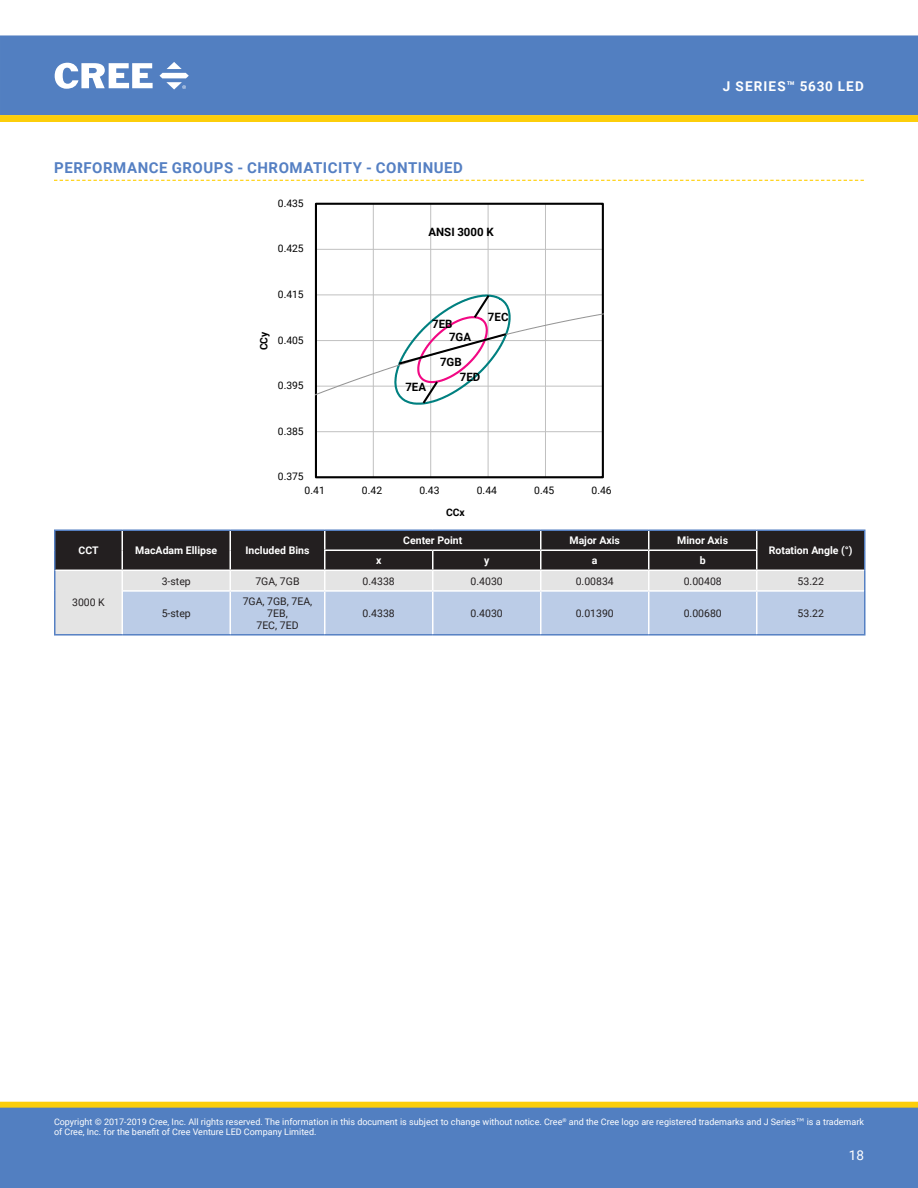
<style>
.page{position:relative;width:918px;height:1188px;background:#fff}
.page>*{position:absolute;margin:0;border:0;box-sizing:border-box;transform-origin:0 0}
.Section_heading_with{font:700 15px "Roboto";letter-spacing:.035em;color:#5580c3}
.t1{font:700 13.5px "Roboto";letter-spacing:.085em;color:#fff}
.t2{font:13.5px "Roboto";color:#fff}
.t3{font:700 11.4px/24.8px "Roboto";color:#000}
.table_text_center{font:10.5px/12px "Roboto";color:#231f20;text-align:center}
.table_heading_center{font:700 10.5px "Roboto";color:#fff}
.t4{font:10.35px "Roboto";letter-spacing:.005em;color:#000}
.t5{font:700 10.35px "Roboto";letter-spacing:-.005em;color:#000}
.t6{font:9px/10.8px "Roboto";color:#fff}
.s1{font-family:"Verdana"}
</style>
<div class="page">
<div style="left:1px;top:36px;width:916px;height:78px;background:#527fc1"></div>
<div style="left:0;top:35px;width:918px;height:80px;border:1px solid #527fc1"></div>
<svg style="left:55px;top:63px;width:98px;height:26px"></svg>
<svg style="left:159px;top:62px;width:30px;height:28px"></svg>
<div style="left:1px;top:1102px;width:916px;height:6px;background:#fcce0b"></div>
<div style="left:0;top:1102px;width:918px;height:6px;border:1px solid #fcce0b"></div>
<div style="left:0;top:1108px;width:918px;height:80px;background:#527fc1"></div>
<svg style="left:0;top:115px;width:918px;height:7px;background:#fbce0d"></svg>
<svg style="left:54px;top:180px;width:810px;height:1px"></svg>
<hr style="left:54px;top:529px;width:68px;height:2px;background:#5580c3">
<hr style="left:122px;top:529px;width:108px;height:2px;background:#5580c3">
<hr style="left:230px;top:529px;width:95px;height:2px;background:#5580c3">
<hr style="left:325px;top:529px;width:108px;height:2px;background:#5580c3">
<hr style="left:433px;top:529px;width:108px;height:2px;background:#5580c3">
<hr style="left:541px;top:529px;width:108px;height:2px;background:#5580c3">
<hr style="left:649px;top:529px;width:108px;height:2px;background:#5580c3">
<hr style="left:757px;top:529px;width:109px;height:2px;background:#5580c3">
<hr style="left:54px;top:634px;width:68px;height:2px;background:#5580c3">
<hr style="left:122px;top:634px;width:108px;height:2px;background:#5580c3">
<hr style="left:230px;top:634px;width:95px;height:2px;background:#5580c3">
<hr style="left:325px;top:634px;width:108px;height:2px;background:#5580c3">
<hr style="left:433px;top:634px;width:108px;height:2px;background:#5580c3">
<hr style="left:541px;top:634px;width:108px;height:2px;background:#5580c3">
<hr style="left:649px;top:634px;width:108px;height:2px;background:#5580c3">
<hr style="left:757px;top:634px;width:109px;height:2px;background:#5580c3">
<svg style="left:54px;top:530px;width:812px;height:105px;background:#8c929e"></svg>
<hr style="left:122px;top:591px;width:1px;height:43px;background:#fff">
<hr style="left:230px;top:592px;width:1px;height:42px;background:#fff">
<hr style="left:324px;top:592px;width:2px;height:42px;background:#fff">
<hr style="left:432px;top:592px;width:2px;height:42px;background:#fff">
<hr style="left:540px;top:592px;width:2px;height:42px;background:#fff">
<hr style="left:648px;top:592px;width:2px;height:42px;background:#fff">
<hr style="left:756px;top:592px;width:2px;height:42px;background:#fff">
<hr style="left:123px;top:590px;width:107px;height:2px;background:#fff">
<hr style="left:230px;top:590px;width:95px;height:2px;background:#fff">
<hr style="left:325px;top:590px;width:108px;height:2px;background:#fff">
<hr style="left:433px;top:590px;width:108px;height:2px;background:#fff">
<hr style="left:541px;top:590px;width:108px;height:2px;background:#fff">
<hr style="left:649px;top:590px;width:108px;height:2px;background:#fff">
<hr style="left:757px;top:590px;width:107px;height:2px;background:#fff">
<hr style="left:316px;top:249px;width:287px;height:1px;background:#c0c0c0">
<hr style="left:373px;top:204px;width:1px;height:273px;background:#c0c0c0">
<hr style="left:430px;top:204px;width:1px;height:273px;background:#c0c0c0">
<hr style="left:488px;top:204px;width:1px;height:273px;background:#c0c0c0">
<hr style="left:545px;top:204px;width:1px;height:273px;background:#c0c0c0">
<hr style="left:316px;top:204px;width:1px;height:273px;background:#000">
<svg style="left:316px;top:293px;width:288px;height:185px"></svg>
<svg style="left:393px;top:293px;width:119px;height:113px"></svg>
<p class="Section_heading_with" style="left:54px;top:157px;width:410px">PERFORMANCE GROUPS - CHROMATICITY - CONTINUED</p>
<p class="t4" style="left:278px;top:196px;width:27px">0.435</p>
<p class="t4" style="left:278px;top:242px;width:27px">0.425</p>
<p class="t4" style="left:278px;top:287px;width:27px">0.415</p>
<p class="t5" style="left:257px;top:350px;width:20px;rotate:-90deg">CCy</p>
<p class="t4" style="left:278px;top:333px;width:27px">0.405</p>
<p class="t4" style="left:278px;top:378px;width:27px">0.395</p>
<p class="t4" style="left:278px;top:424px;width:27px">0.385</p>
<p class="t3" style="left:428px;top:220px;width:67px">ANSI 3000 K</p>
<p class="t3" style="left:432px;top:311px;width:22px">7EB</p>
<p class="t3" style="left:405px;top:375px;width:22px">7EA</p>
<p class="t3" style="left:440px;top:324px;width:33px;text-indent:9px">7GA<br>7GB</p>
<p class="t3" style="left:460px;top:364px;width:22px">7ED</p>
<p class="t3" style="left:488px;top:305px;width:22px">7EC</p>
<p class="t4" style="left:278px;top:470px;width:27px">0.375</p>
<p class="t4" style="left:305px;top:483px;width:22px">0.41</p>
<p class="t4" style="left:362px;top:483px;width:22px">0.42</p>
<p class="t4" style="left:419px;top:483px;width:22px">0.43</p>
<p class="t4" style="left:477px;top:483px;width:22px">0.44</p>
<p class="t4" style="left:534px;top:483px;width:22px">0.45</p>
<p class="t4" style="left:592px;top:483px;width:22px">0.46</p>
<p class="t5" style="left:446px;top:505px;width:20px">CCx</p>
<h2 class="t1" style="left:723px;top:77px;width:142px">J SERIES™ 5630 LED</h2>
<p class="table_heading_center" style="left:79px;top:543px;width:22px">CCT</p>
<p class="table_heading_center" style="left:135px;top:543px;width:83px">MacAdam Ellipse</p>
<p class="table_heading_center" style="left:246px;top:543px;width:65px">Included Bins</p>
<p class="table_heading_center" style="left:403px;top:533px;width:60px">Center Point</p>
<p class="table_heading_center" style="left:569px;top:533px;width:52px">Major Axis</p>
<p class="table_heading_center" style="left:677px;top:533px;width:52px">Minor Axis</p>
<p class="table_heading_center" style="left:376px;top:553px;width:7px">x</p>
<p class="table_heading_center" style="left:484px;top:553px;width:7px">y</p>
<p class="table_heading_center" style="left:592px;top:553px;width:7px">a</p>
<p class="table_heading_center" style="left:700px;top:553px;width:7px">b</p>
<p class="table_heading_center" style="left:769px;top:543px;width:85px">Rotation Angle (°)</p>
<p class="table_text_center" style="left:72px;top:596px;width:34px">3000 K</p>
<p class="table_text_center" style="left:162px;top:574px;width:31px">3-step</p>
<p class="table_text_center" style="left:255px;top:574px;width:46px">7GA, 7GB</p>
<p class="table_text_center" style="left:363px;top:574px;width:34px">0.4338</p>
<p class="table_text_center" style="left:471px;top:574px;width:34px">0.4030</p>
<p class="table_text_center" style="left:576px;top:574px;width:40px">0.00834</p>
<p class="table_text_center" style="left:684px;top:574px;width:40px">0.00408</p>
<p class="table_text_center" style="left:798px;top:574px;width:28px">53.22</p>
<p class="table_text_center" style="left:162px;top:607px;width:31px">5-step</p>
<p class="table_text_center" style="left:243px;top:595px;width:71px">7GA, 7GB, 7EA,<br>7EB,</p>
<p class="table_text_center" style="left:256px;top:619px;width:44px">7EC, 7ED</p>
<p class="table_text_center" style="left:363px;top:607px;width:34px">0.4338</p>
<p class="table_text_center" style="left:471px;top:607px;width:34px">0.4030</p>
<p class="table_text_center" style="left:576px;top:607px;width:40px">0.01390</p>
<p class="table_text_center" style="left:684px;top:607px;width:40px">0.00680</p>
<p class="table_text_center" style="left:798px;top:607px;width:28px">53.22</p>
<p class="t6" style="left:54px;top:1116px;width:812px">Copyright © 2017-2019 Cree, Inc. All rights reserved. The information in this document is subject to change without notice. Cree<sup>®</sup> and the Cree logo are registered trademarks and J Series<span class="s1">™</span> is a trademark of Cree, Inc. for the benefit of Cree Venture LED Company Limited.</p>
<h2 class="t2" style="left:849px;top:1145px;width:17px">18</h2>
</div>
